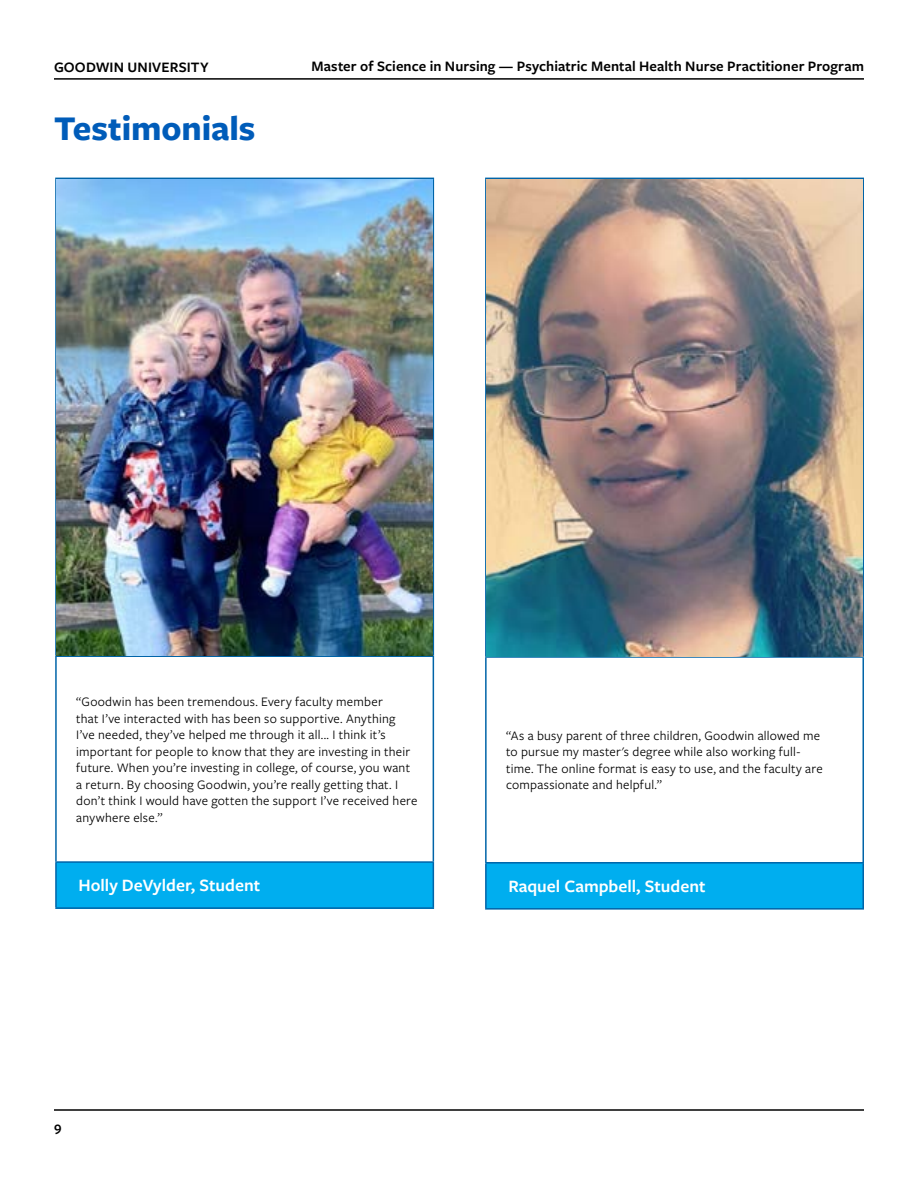
<style>
.page{position:relative;width:918px;height:1188px;background:#fff}
.page>*{position:absolute;margin:0;border:0;box-sizing:border-box;transform-origin:0 0}
.t1{font:700 36px "Freight Sans Pro";color:#005cb9}
.t2{font:600 18px "Freight Sans Pro";color:#fff}
.t3{font:600 15px "Freight Sans Pro";letter-spacing:.01em;color:#000}
.t4{font:13.5px/16.5px "Freight Sans Pro";letter-spacing:.02em;color:#000}
</style>
<div class="page">
<hr style="left:54px;top:78px;width:810px;height:2px;background:#000">
<hr style="left:54px;top:1109px;width:810px;height:2px;background:#000">
<div style="left:56px;top:862px;width:377px;height:46px;background:#00aeef"></div>
<hr style="left:55px;top:178px;width:379px;height:1px;background:#0064a8">
<hr style="left:55px;top:179px;width:2px;height:477px;background:#0064a8">
<hr style="left:55px;top:656px;width:379px;height:1px;background:#0064a8">
<hr style="left:55px;top:657px;width:2px;height:204px;background:#0064a8">
<hr style="left:55px;top:861px;width:379px;height:2px;background:#0064a8">
<hr style="left:55px;top:863px;width:2px;height:44px;background:#0064a8">
<hr style="left:55px;top:907px;width:379px;height:2px;background:#0064a8">
<hr style="left:433px;top:179px;width:1px;height:477px;background:#0064a8">
<hr style="left:433px;top:657px;width:1px;height:204px;background:#0064a8">
<hr style="left:433px;top:863px;width:1px;height:44px;background:#0064a8">
<img style="left:57px;top:179px;width:376px;height:477px">
<div style="left:486px;top:863px;width:377px;height:46px;background:#00aeef"></div>
<hr style="left:485px;top:178px;width:379px;height:1px;background:#0064a8">
<hr style="left:485px;top:179px;width:2px;height:477px;background:#0064a8">
<hr style="left:485px;top:656px;width:379px;height:2px;background:#0064a8">
<hr style="left:485px;top:658px;width:2px;height:204px;background:#0064a8">
<hr style="left:485px;top:862px;width:379px;height:2px;background:#0064a8">
<hr style="left:485px;top:864px;width:2px;height:44px;background:#0064a8">
<hr style="left:485px;top:908px;width:379px;height:2px;background:#0064a8">
<hr style="left:862px;top:179px;width:2px;height:477px;background:#0064a8">
<hr style="left:862px;top:658px;width:2px;height:204px;background:#0064a8">
<hr style="left:862px;top:864px;width:2px;height:44px;background:#0064a8">
<img style="left:487px;top:179px;width:375px;height:477px">
<p class="t3" style="left:54px;top:57px;width:156px">GOODWIN UNIVERSITY</p>
<h1 class="t1" style="left:54px;top:103px;width:203px">Testimonials</h1>
<p class="t3" style="left:311px;top:56px;width:554px">Master of Science in Nursing — Psychiatric Mental Health Nurse Practitioner Program</p>
<p class="t4" style="left:76px;top:693px;width:343px">“Goodwin has been tremendous. Every faculty member<br>that I’ve interacted with has been so supportive. Anything I’ve needed, they’ve helped me through it all... I think it’s important for people to know that they are investing in their future. When you’re investing in college, of course, you want a return. By choosing Goodwin, you’re really getting that. I don’t think I would have gotten the support I’ve received here anywhere else.”</p>
<h2 class="t2" style="left:78px;top:873px;width:183px">Holly DeVylder, Student</h2>
<p class="t4" style="left:506px;top:727px;width:318px">“As a busy parent of three children, Goodwin allowed me to pursue my master's degree while also working full&shy;time. The online format is easy to use, and the faculty are compassionate and helpful.”</p>
<h2 class="t2" style="left:508px;top:874px;width:199px">Raquel Campbell, Student</h2>
<p class="t3" style="left:54px;top:1119px;width:9px">9</p>
</div>
